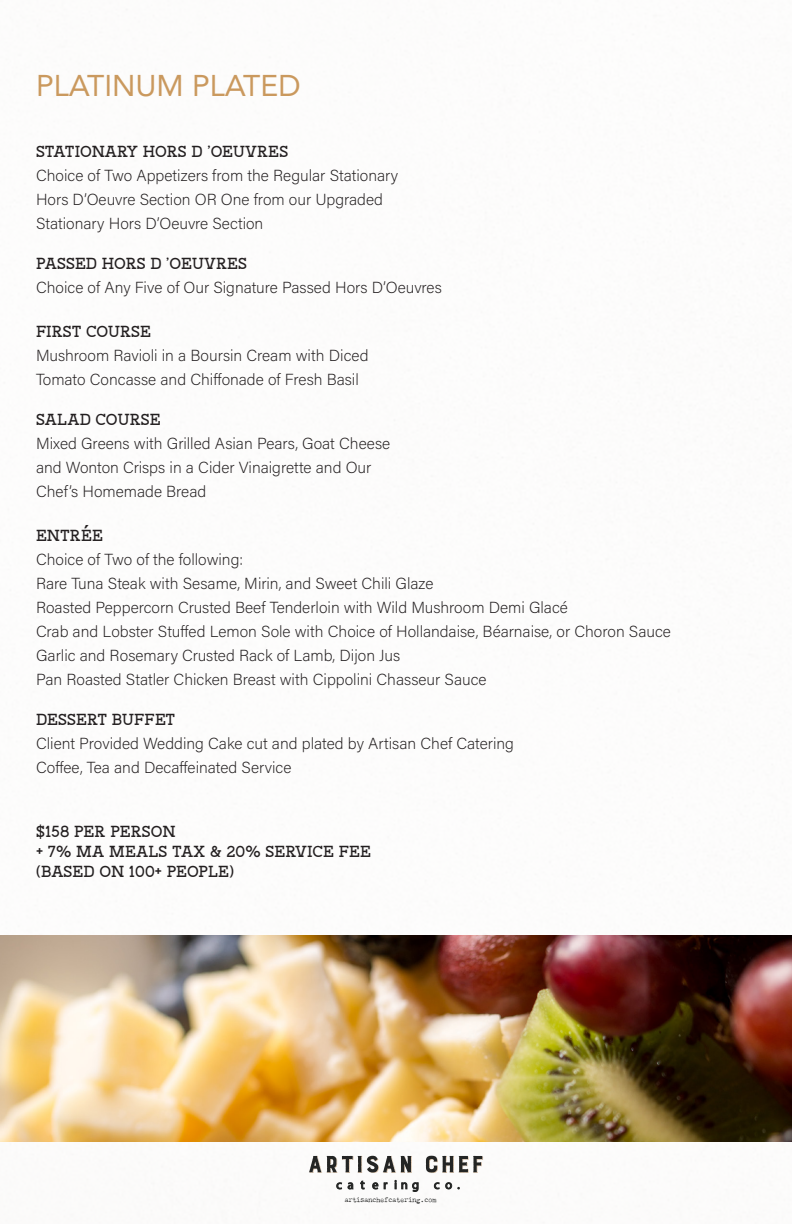
<style>
.page{position:relative;width:792px;height:1224px;background:#fff}
.page>*{position:absolute;margin:0;border:0;box-sizing:border-box;transform-origin:0 0}
.Header1{font:30px "Avenir";color:#ca995e}
.t1{font:200 16px "Acumin Pro";color:#231f20}
.SubHead_1{font:16px "Neilvard Four";letter-spacing:-.01em;color:#231f20}
.t2{font:12.6px "Myriad Pro";letter-spacing:.415em;color:#242524}
.t3{font:12.6px "Myriad Pro";letter-spacing:.45em;color:#242524}
.t4{font:6.6px "Chandler 42";color:#242524}
</style>
<div class="page">
<img style="left:0;top:935px;width:792px;height:207px">
<svg style="left:309px;top:1156px;width:103px;height:17px"></svg>
<svg style="left:426px;top:1156px;width:57px;height:17px"></svg>
<p class="Header1" style="left:36px;top:62px;width:266px">PLATINUM PLATED</p>
<p class="SubHead_1" style="left:36px;top:140px;width:254px">STATIONARY HORS D ’OEUVRES</p>
<p class="t1" style="left:36px;top:165px;width:364px">Choice of Two Appetizers from the Regular Stationary</p>
<p class="t1" style="left:36px;top:189px;width:349px">Hors D’Oeuvre Section OR One from our Upgraded</p>
<p class="t1" style="left:36px;top:213px;width:229px">Stationary Hors D’Oeuvre Section</p>
<p class="SubHead_1" style="left:36px;top:252px;width:213px">PASSED HORS D ’OEUVRES</p>
<p class="t1" style="left:36px;top:277px;width:407px">Choice of Any Five of Our Signature Passed Hors D’Oeuvres</p>
<p class="SubHead_1" style="left:36px;top:320px;width:117px">FIRST COURSE</p>
<p class="t1" style="left:36px;top:345px;width:334px">Mushroom Ravioli in a Boursin Cream with Diced</p>
<p class="t1" style="left:36px;top:369px;width:324px">Tomato Concasse and Chiffonade of Fresh Basil</p>
<p class="SubHead_1" style="left:36px;top:408px;width:126px">SALAD COURSE</p>
<p class="t1" style="left:36px;top:433px;width:356px">Mixed Greens with Grilled Asian Pears, Goat Cheese</p>
<p class="t1" style="left:36px;top:457px;width:337px">and Wonton Crisps in a Cider Vinaigrette and Our</p>
<p class="t1" style="left:36px;top:481px;width:172px">Chef’s Homemade Bread</p>
<p class="SubHead_1" style="left:36px;top:524px;width:68px">ENTRÉE</p>
<p class="t1" style="left:36px;top:549px;width:209px">Choice of Two of the following:</p>
<p class="t1" style="left:36px;top:573px;width:399px">Rare Tuna Steak with Sesame, Mirin, and Sweet Chili Glaze</p>
<p class="t1" style="left:36px;top:597px;width:533px">Roasted Peppercorn Crusted Beef Tenderloin with Wild Mushroom Demi Glacé</p>
<p class="t1" style="left:36px;top:621px;width:636px">Crab and Lobster Stuffed Lemon Sole with Choice of Hollandaise, Béarnaise, or Choron Sauce</p>
<p class="t1" style="left:36px;top:645px;width:366px">Garlic and Rosemary Crusted Rack of Lamb, Dijon Jus</p>
<p class="t1" style="left:36px;top:669px;width:452px">Pan Roasted Statler Chicken Breast with Cippolini Chasseur Sauce</p>
<p class="SubHead_1" style="left:36px;top:708px;width:141px">DESSERT BUFFET</p>
<p class="t1" style="left:36px;top:733px;width:479px">Client Provided Wedding Cake cut and plated by Artisan Chef Catering</p>
<p class="t1" style="left:36px;top:757px;width:257px">Coffee, Tea and Decaffeinated Service</p>
<p class="SubHead_1" style="left:36px;top:820px;width:141px">$158 PER PERSON</p>
<p class="SubHead_1" style="left:36px;top:840px;width:336px">+ 7% MA MEALS TAX &amp; 20% SERVICE FEE</p>
<p class="SubHead_1" style="left:36px;top:860px;width:200px">(BASED ON 100+ PEOPLE)</p>
<p class="t2" style="left:336px;top:1177px;width:84px">cat ering</p>
<p class="t3" style="left:434px;top:1177px;width:27px">co.</p>
<p class="t4" style="left:345px;top:1195px;width:93px">artisanchefcatering.com</p>
</div>
